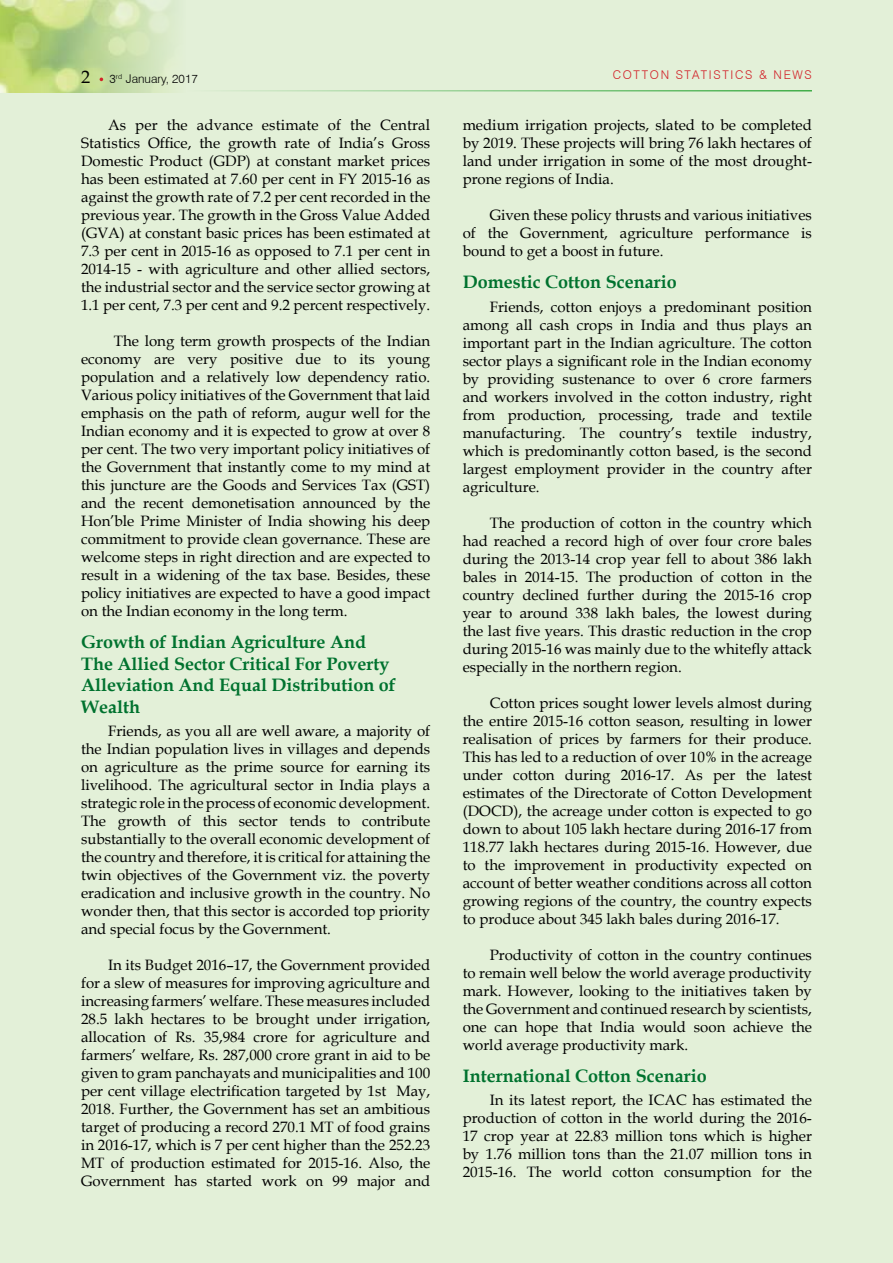
<style>
.page{position:relative;width:893px;height:1263px;background:#e3f0d8}
.page>*{position:absolute;margin:0;border:0;box-sizing:border-box;transform-origin:0 0}
.t1{font:700 18px/21.6px "Book Antiqua";color:#00722e}
.t2{font:18px "Book Antiqua";color:#000}
.t3{font:15px/18px "Book Antiqua";color:#000;text-align:justify}
.t4{font:300 12px "Swiss 721 BT";letter-spacing:.14em;color:#d2232a}
.t5{font:300 12px "Swiss 721 BT";color:#000}
</style>
<div class="page">
<img style="left:0;top:0;width:175px;height:93px">
<hr style="left:186px;top:90px;width:626px;height:2px;background:#41ad49">
<p class="t2" style="left:81px;top:64px;width:10px">2</p>
<p class="t4" style="left:613px;top:67px;width:132px">COTTON STATISTICS</p>
<p class="t4" style="left:759px;top:67px;width:53px">&amp; N EWS</p>
<p class="t5" style="left:110px;top:71px;width:90px">3<sup>RD</sup> JANUARY, 2017</p>
<p class="t3" style="left:81px;top:115px;width:351px;text-indent:27px">As per the advance estimate of the Central Statistics Office, the growth rate of India’s Gross Domestic Product (GDP) at constant market prices has been estimated at 7.60 per cent in FY 2015-16 as against the growth rate of 7.2 per cent recorded in the previous year. The growth in the Gross Value Added (GVA) at constant basic prices has been estimated at 7.3 per cent in 2015-16 as opposed to 7.1 per cent in 2014-15 - with agriculture and other allied sectors, the industrial sector and the service sector growing at 1.1 per cent, 7.3 per cent and 9.2 percent respectively.</p>
<p class="t3" style="left:81px;top:331px;width:351px;text-indent:33px">The long term growth prospects of the Indian economy are very positive due to its young population and a relatively low dependency ratio.<br>Various policy initiatives of the Government that laid emphasis on the path of reform, augur well for the Indian economy and it is expected to grow at over 8 per cent. The two very important policy initiatives of the Government that instantly come to my mind at this juncture are the Goods and Services Tax (GST) and the recent demonetisation announced by the Hon’ble Prime Minister of India showing his deep commitment to provide clean governance. These are welcome steps in right direction and are expected to result in a widening of the tax base. Besides, these policy initiatives are expected to have a good impact on the Indian economy in the long term.</p>
<p class="t1" style="left:81px;top:631px;width:316px">Growth of Indian Agriculture And<br>The Allied Sector Critical For Poverty<br>Alleviation And Equal Distribution of<br>Wealth</p>
<p class="t3" style="left:81px;top:722px;width:351px;text-indent:27px">Friends, as you all are well aware, a majority of the Indian population lives in villages and depends on agriculture as the prime source for earning its livelihood. The agricultural sector in India plays a strategic role in the process of economic development.<br>The growth of this sector tends to contribute substantially to the overall economic development of the country and therefore, it is critical for attaining the twin objectives of the Government viz. the poverty eradication and inclusive growth in the country. No wonder then, that this sector is accorded top priority and special focus by the Government.</p>
<p class="t3" style="left:81px;top:956px;width:351px;text-indent:27px">In its Budget 2016–17, the Government provided for a slew of measures for improving agriculture and increasing farmers’ welfare. These measures included 28.5 lakh hectares to be brought under irrigation, allocation of Rs. 35,984 crore for agriculture and farmers’ welfare, Rs. 287,000 crore grant in aid to be given to gram panchayats and municipalities and 100 per cent village electrification targeted by 1st May, 2018. Further, the Government has set an ambitious target of producing a record 270.1 MT of food grains in 2016-17, which is 7 per cent higher than the 252.23<br>MT of production estimated for 2015-16. Also, the Government has started work on 99 major and</p>
<p class="t3" style="left:463px;top:115px;width:351px">medium irrigation projects, slated to be completed by 2019. These projects will bring 76 lakh hectares of land under irrigation in some of the most drought&shy;prone regions of India.</p>
<p class="t3" style="left:463px;top:205px;width:351px;text-indent:27px">Given these policy thrusts and various initiatives of the Government, agriculture performance is bound to get a boost in future.</p>
<p class="t1" style="left:463px;top:271px;width:215px">Domestic Cotton Scenario</p>
<p class="t3" style="left:463px;top:297px;width:351px;text-indent:27px">Friends, cotton enjoys a predominant position among all cash crops in India and thus plays an important part in the Indian agriculture. The cotton sector plays a significant role in the Indian economy by providing sustenance to over 6 crore farmers and workers involved in the cotton industry, right from production, processing, trade and textile manufacturing. The country’s textile industry, which is predominantly cotton based, is the second largest employment provider in the country after agriculture.</p>
<p class="t3" style="left:463px;top:513px;width:351px;text-indent:27px">The production of cotton in the country which had reached a record high of over four crore bales during the 2013-14 crop year fell to about 386 lakh bales in 2014-15. The production of cotton in the country declined further during the 2015-16 crop year to around 338 lakh bales, the lowest during the last five years. This drastic reduction in the crop during 2015-16 was mainly due to the whitefly attack especially in the northern region.</p>
<p class="t3" style="left:463px;top:693px;width:351px;text-indent:27px">Cotton prices sought lower levels almost during the entire 2015-16 cotton season, resulting in lower realisation of prices by farmers for their produce.<br>This has led to a reduction of over 10% in the acreage under cotton during 2016-17. As per the latest estimates of the Directorate of Cotton Development (DOCD), the acreage under cotton is expected to go down to about 105 lakh hectare during 2016-17 from 118.77 lakh hectares during 2015-16. However, due to the improvement in productivity expected on account of better weather conditions across all cotton growing regions of the country, the country expects to produce about 345 lakh bales during 2016-17.</p>
<p class="t3" style="left:463px;top:945px;width:351px;text-indent:27px">Productivity of cotton in the country continues to remain well below the world average productivity mark. However, looking to the initiatives taken by the Government and continued research by scientists, one can hope that India would soon achieve the world average productivity mark.</p>
<p class="t1" style="left:463px;top:1065px;width:245px">International Cotton Scenario</p>
<p class="t3" style="left:463px;top:1091px;width:351px;text-indent:27px">In its latest report, the ICAC has estimated the production of cotton in the world during the 2016- 17 crop year at 22.83 million tons which is higher by 1.76 million tons than the 21.07 million tons in 2015-16. The world cotton consumption for the</p>
</div>
